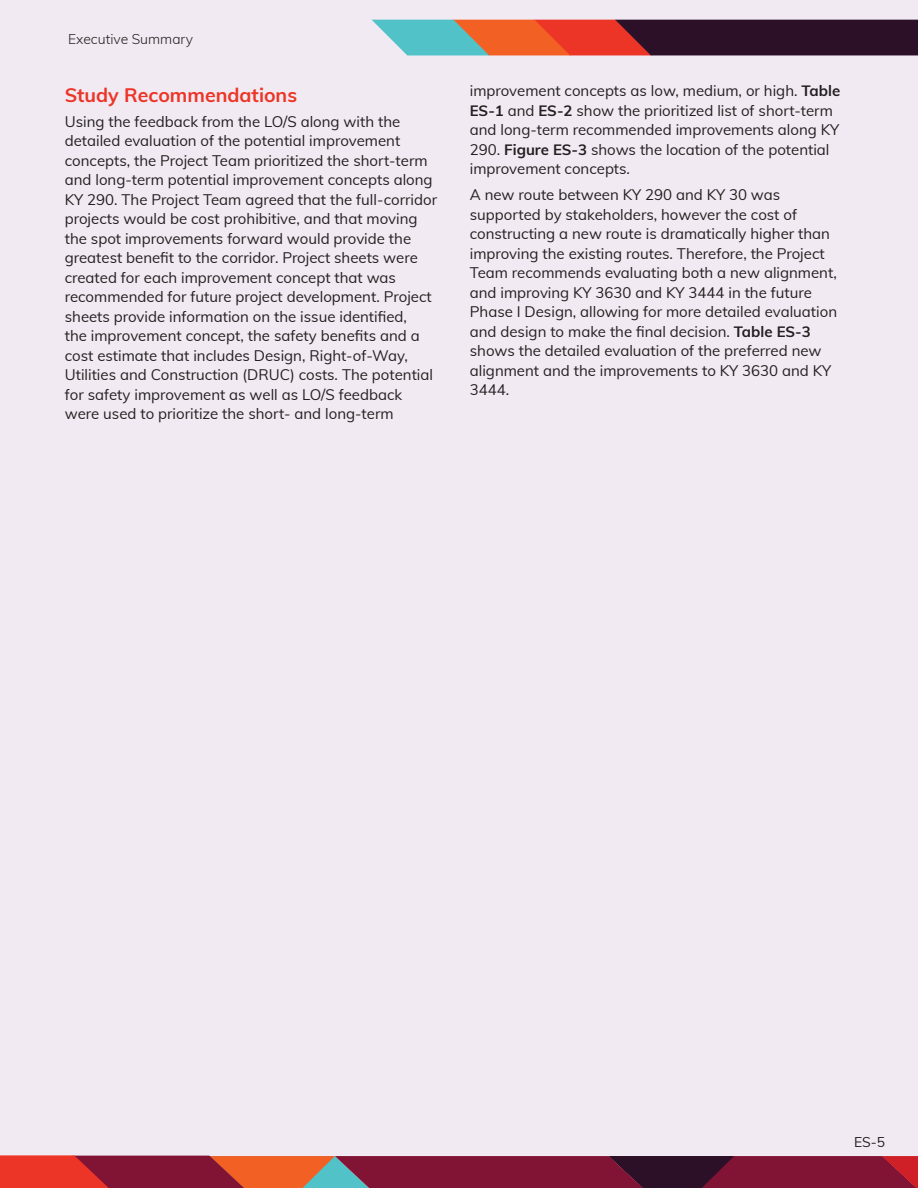
<style>
.page{position:relative;width:918px;height:1188px;background:#f2eaf3}
.page>*{position:absolute;margin:0;border:0;box-sizing:border-box;transform-origin:0 0}
.h2_Executive_Summary{font:700 19.5px "Muli";color:#ec3526}
.Body{font:15px/19.5px "Muli";color:#231f20}
.t1{font:300 13.8px "Muli";color:#231f20}
.t2{font:13.8px "Muli";color:#231f20}
.s1{font-weight:700}
</style>
<div class="page">
<svg style="left:0;top:1156px;width:918px;height:32px;background:#8e2435"></svg>
<svg style="left:372px;top:20px;width:546px;height:35px;background:#714345"></svg>
<p class="t1" style="left:68px;top:29px;width:126px">Executive Summary</p>
<h3 class="h2_Executive_Summary" style="left:65px;top:81px;width:234px">Study Recommendations</h3>
<p class="Body" style="left:65px;top:111px;width:374px">Using the feedback from the LO/S along with the detailed evaluation of the potential improvement concepts, the Project Team prioritized the short-term and long-term potential improvement concepts along KY 290. The Project Team agreed that the full-corridor projects would be cost prohibitive, and that moving the spot improvements forward would provide the greatest benefit to the corridor. Project sheets were created for each improvement concept that was recommended for future project development. Project sheets provide information on the issue identified,<br>the improvement concept, the safety benefits and a cost estimate that includes Design, Right-of-Way, Utilities and Construction (DRUC) costs. The potential for safety improvement as well as LO/S feedback were used to prioritize the short- and long-term</p>
<p class="Body" style="left:470px;top:80px;width:372px">improvement concepts as low, medium, or high. <span class="s1">Table ES-1</span> and <span class="s1">ES-2</span> show the prioritized list of short-term and long-term recommended improvements along KY 290. <span class="s1">Figure ES-3</span> shows the location of the potential improvement concepts.</p>
<p class="Body" style="left:470px;top:184px;width:369px">A new route between KY 290 and KY 30 was supported by stakeholders, however the cost of constructing a new route is dramatically higher than improving the existing routes. Therefore, the Project Team recommends evaluating both a new alignment, and improving KY 3630 and KY 3444 in the future Phase I Design, allowing for more detailed evaluation and design to make the final decision. <span class="s1">Table ES-3 </span>shows the detailed evaluation of the preferred new alignment and the improvements to KY 3630 and KY 3444.</p>
<p class="t2" style="left:854px;top:1132px;width:32px">ES-5</p>
</div>
